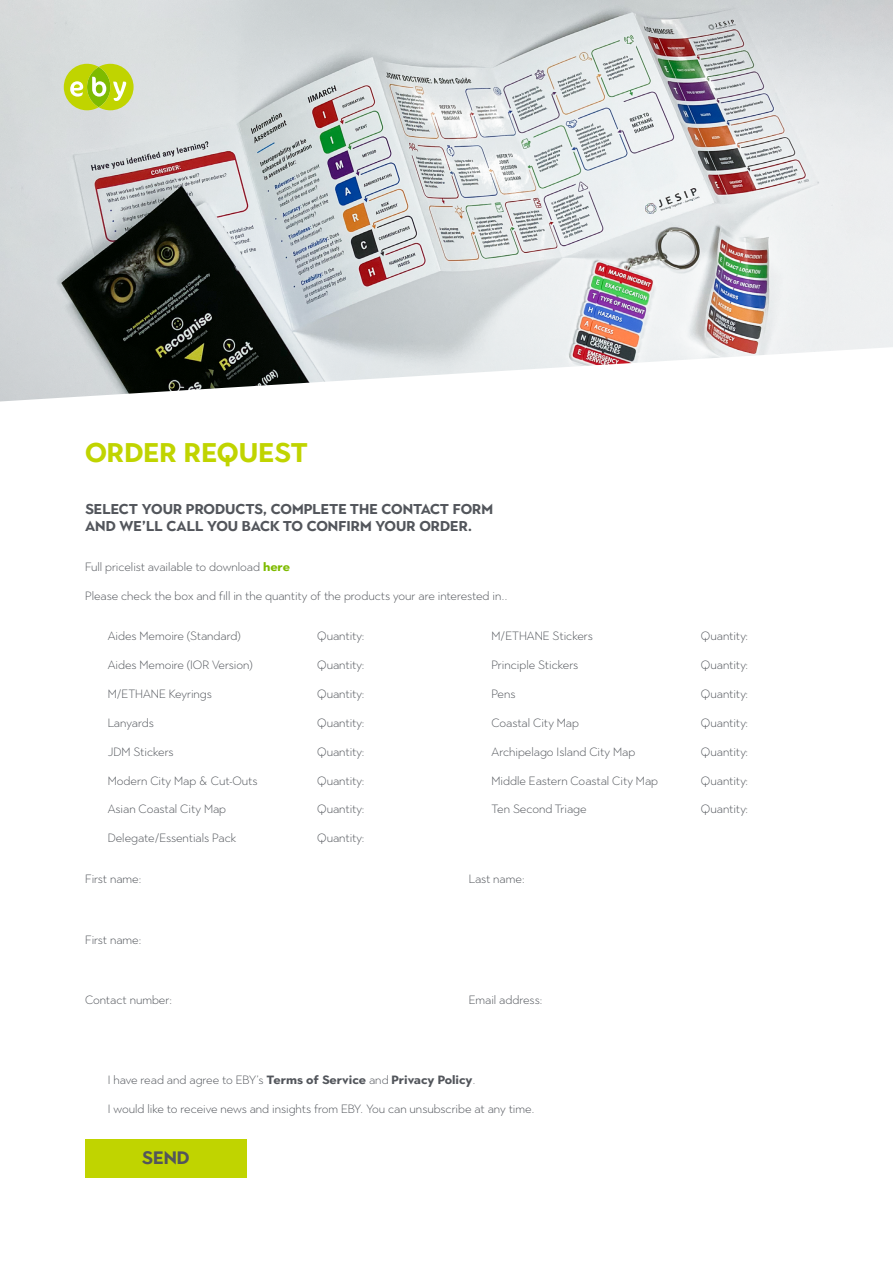
<style>
.page{position:relative;width:893px;height:1263px;background:#fff}
.page>*{position:absolute;margin:0;border:0;box-sizing:border-box;transform-origin:0 0}
.t1{font:700 27px "Town 10 Display";color:#c0d400}
.t2{font:700 18px "Town 10 Display";color:#52555b}
.t3{font:700 14.25px/17.1px "Town 10 Display";color:#52555b}
.t4{font:300 12px "Town 80 Text";color:#52555b}
.s1{font-weight:700;color:#7ebb00}
.s2{font-weight:700}
</style>
<div class="page">
<img style="left:0;top:0;width:893px;height:401px">
<svg style="left:64px;top:54px;width:88px;height:56px;background:#c9d977"></svg>
<div style="left:85px;top:1139px;width:162px;height:39px;background:#c0d400"></div>
<h1 class="t1" style="left:85px;top:437px;width:224px">ORDER REQUEST</h1>
<p class="t3" style="left:85px;top:500px;width:410px">SELECT YOUR PRODUCTS, COMPLETE THE CONTACT FORM<br>AND WE’LL CALL YOU BACK TO CONFIRM YOUR ORDER.</p>
<p class="t4" style="left:85px;top:559px;width:207px">Full pricelist available to download <span class="s1">here</span></p>
<p class="t4" style="left:85px;top:588px;width:424px">Please check the box and fill in the quantity of the products your are interested in..</p>
<p class="t4" style="left:108px;top:629px;width:134px">Aides Memoire (Standard)</p>
<p class="t4" style="left:108px;top:657px;width:146px">Aides Memoire (IOR Version)</p>
<p class="t4" style="left:108px;top:686px;width:106px">M/ETHANE Keyrings</p>
<p class="t4" style="left:108px;top:715px;width:47px">Lanyards</p>
<p class="t4" style="left:108px;top:744px;width:67px">JDM Stickers</p>
<p class="t4" style="left:108px;top:773px;width:151px">Modern City Map &amp; Cut-Outs</p>
<p class="t4" style="left:108px;top:801px;width:120px">Asian Coastal City Map</p>
<p class="t4" style="left:108px;top:830px;width:130px">Delegate/Essentials Pack</p>
<p class="t4" style="left:317px;top:629px;width:49px">Quantity:</p>
<p class="t4" style="left:317px;top:657px;width:49px">Quantity:</p>
<p class="t4" style="left:317px;top:686px;width:49px">Quantity:</p>
<p class="t4" style="left:317px;top:715px;width:49px">Quantity:</p>
<p class="t4" style="left:317px;top:744px;width:49px">Quantity:</p>
<p class="t4" style="left:317px;top:773px;width:49px">Quantity:</p>
<p class="t4" style="left:317px;top:801px;width:49px">Quantity:</p>
<p class="t4" style="left:317px;top:830px;width:49px">Quantity:</p>
<p class="t4" style="left:492px;top:629px;width:103px">M/ETHANE Stickers</p>
<p class="t4" style="left:492px;top:657px;width:88px">Principle Stickers</p>
<p class="t4" style="left:492px;top:686px;width:25px">Pens</p>
<p class="t4" style="left:492px;top:715px;width:89px">Coastal City Map</p>
<p class="t4" style="left:492px;top:744px;width:145px">Archipelago Island City Map</p>
<p class="t4" style="left:492px;top:773px;width:168px">Middle Eastern Coastal City Map</p>
<p class="t4" style="left:492px;top:801px;width:97px">Ten Second Triage</p>
<p class="t4" style="left:85px;top:871px;width:58px">First name:</p>
<p class="t4" style="left:469px;top:871px;width:58px">Last name:</p>
<p class="t4" style="left:85px;top:932px;width:58px">First name:</p>
<p class="t4" style="left:85px;top:992px;width:89px">Contact number:</p>
<p class="t4" style="left:469px;top:992px;width:75px">Email address:</p>
<p class="t4" style="left:108px;top:1072px;width:369px">I have read and agree to EBY’s <span class="s2">Terms of Service</span> and <span class="s2">Privacy Policy</span>.</p>
<p class="t4" style="left:108px;top:1101px;width:428px">I would like to receive news and insights from EBY. You can unsubscribe at any time.</p>
<h2 class="t2" style="left:142px;top:1147px;width:49px">SEND</h2>
<p class="t4" style="left:701px;top:629px;width:49px">Quantity:</p>
<p class="t4" style="left:701px;top:657px;width:49px">Quantity:</p>
<p class="t4" style="left:701px;top:686px;width:49px">Quantity:</p>
<p class="t4" style="left:701px;top:715px;width:49px">Quantity:</p>
<p class="t4" style="left:701px;top:744px;width:49px">Quantity:</p>
<p class="t4" style="left:701px;top:773px;width:49px">Quantity:</p>
<p class="t4" style="left:701px;top:801px;width:49px">Quantity:</p>
</div>
